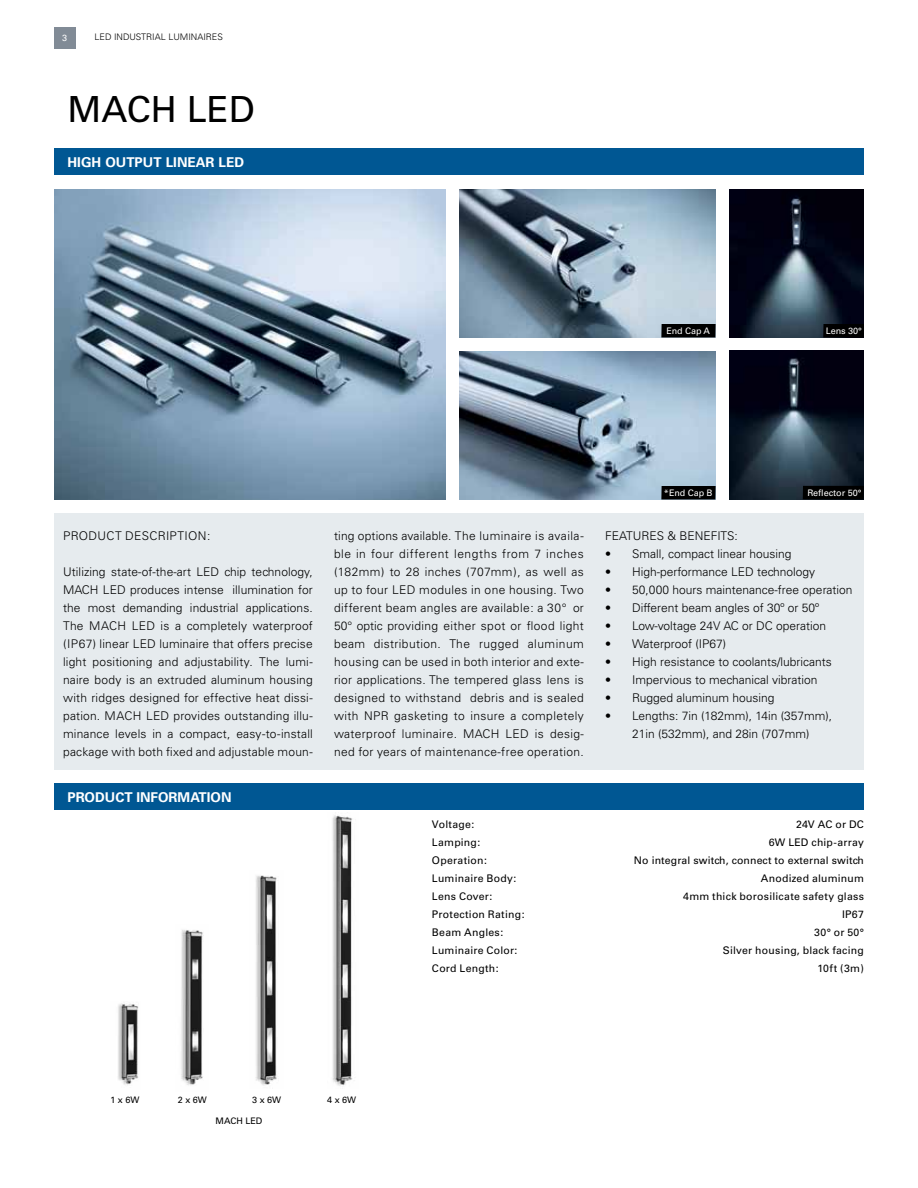
<style>
.page{position:relative;width:918px;height:1188px;background:#fff}
.page>*{position:absolute;margin:0;border:0;box-sizing:border-box;transform-origin:0 0}
.t1{font:36px "Univers";color:#000}
.t2{font:700 13.5px "Univers";color:#fff}
.t3{font:300 12px/18px "Univers";color:#000;text-align:justify}
.t4{font:300 12px "Univers";letter-spacing:.025em;color:#000}
.t5{font:700 12px "Univers";letter-spacing:.04em;color:#fff}
.t6{font:10.5px "Univers";letter-spacing:.02em;color:#000}
.t7{font:9px "Univers LT Std";color:#fff}
.t8{font:300 9px "Univers LT Std";color:#000}
.t9{font:9px "Univers";color:#000}
.t10{font:9px "Univers";color:#fff}
</style>
<div class="page">
<div style="left:54px;top:513px;width:810px;height:257px;background:#e6ebee"></div>
<img style="left:54px;top:189px;width:392px;height:311px">
<div style="left:54px;top:27px;width:22px;height:22px;background:#818b96"></div>
<div style="left:54px;top:148px;width:810px;height:28px;background:#005793"></div>
<img style="left:459px;top:189px;width:257px;height:149px">
<img style="left:729px;top:189px;width:135px;height:149px">
<img style="left:729px;top:351px;width:135px;height:148px">
<img style="left:459px;top:351px;width:257px;height:148px">
<div style="left:661px;top:486px;width:55px;height:13px;background:#000"></div>
<img style="left:118px;top:1003px;width:21px;height:82px">
<img style="left:181px;top:930px;width:23px;height:155px">
<img style="left:255px;top:875px;width:22px;height:211px">
<img style="left:332px;top:815px;width:21px;height:271px">
<div style="left:54px;top:783px;width:810px;height:27px;background:#005793"></div>
<div style="left:661px;top:324px;width:55px;height:13px;background:#000"></div>
<div style="left:823px;top:324px;width:41px;height:14px;background:#000"></div>
<div style="left:803px;top:486px;width:61px;height:13px;background:#000"></div>
<p class="t10" style="left:62px;top:33px;width:7px">3</p>
<p class="t8" style="left:94px;top:32px;width:130px">LED INDUSTRIAL LUMINAIRES</p>
<h1 class="t1" style="left:68px;top:87px;width:189px">MACH LED</h1>
<p class="t2" style="left:68px;top:155px;width:178px">HIGH OUTPUT LINEAR LED</p>
<p class="t7" style="left:666px;top:325px;width:45px">End Cap A</p>
<p class="t7" style="left:826px;top:325px;width:38px">Lens 30°</p>
<p class="t4" style="left:63px;top:529px;width:149px">PRODUCT DESCRIPTION:</p>
<p class="t3" style="left:63px;top:563px;width:251px">Utilizing state-of-the-art LED chip technology, MACH LED produces intense illumination for the most demanding industrial applications.<br>The MACH LED is a completely waterproof (IP67) linear LED luminaire that offers precise light positioning and adjustability. The lumi&shy;naire body is an extruded aluminum housing with ridges designed for effective heat dissi&shy;pation. MACH LED provides outstanding illu&shy;minance levels in a compact, easy-to-install package with both fixed and adjustable moun-</p>
<p class="t2" style="left:68px;top:789px;width:166px">PRODUCT INFORMATION</p>
<p class="t5" style="left:72px;top:790px;width:156px">PRODUCT INFORMATION</p>
<p class="t7" style="left:664px;top:487px;width:50px">*End Cap B</p>
<p class="t7" style="left:808px;top:487px;width:56px">Reflector 50°</p>
<p class="t3" style="left:334px;top:527px;width:251px">ting options available. The luminaire is availa&shy;ble in four different lengths from 7 inches (182mm) to 28 inches (707mm), as well as up to four LED modules in one housing. Two different beam angles are available: a 30° or 50° optic providing either spot or flood light beam distribution. The rugged aluminum housing can be used in both interior and exte&shy;rior applications. The tempered glass lens is designed to withstand debris and is sealed with NPR gasketing to insure a completely waterproof luminaire. MACH LED is desig&shy;ned for years of maintenance-free operation.</p>
<p class="t3" style="left:605px;top:527px;width:134px">FEATURES &amp; BENEFITS:</p>
<p class="t3" style="left:605px;top:545px;width:188px">• Small, compact linear housing</p>
<p class="t3" style="left:605px;top:563px;width:212px">• High-performance LED technology</p>
<p class="t3" style="left:605px;top:581px;width:249px">• 50,000 hours maintenance-free operation</p>
<p class="t3" style="left:605px;top:599px;width:216px">• Different beam angles of 30º or 50º</p>
<p class="t3" style="left:605px;top:617px;width:223px">• Low-voltage 24V AC or DC operation</p>
<p class="t3" style="left:605px;top:635px;width:123px">• Waterproof (IP67)</p>
<p class="t3" style="left:605px;top:653px;width:228px">• High resistance to coolants/lubricants</p>
<p class="t3" style="left:605px;top:671px;width:214px">• Impervious to mechanical vibration</p>
<p class="t3" style="left:605px;top:689px;width:171px">• Rugged aluminum housing</p>
<p class="t3" style="left:605px;top:707px;width:229px;text-align:center">• Lengths: 7in (182mm), 14in (357mm),<br>21in (532mm), and 28in (707mm)</p>
<p class="t6" style="left:432px;top:818px;width:44px">Voltage:</p>
<p class="t6" style="left:796px;top:818px;width:69px">24V AC or DC</p>
<p class="t6" style="left:432px;top:836px;width:50px">Lamping:</p>
<p class="t6" style="left:769px;top:836px;width:97px">6W LED chip-array</p>
<p class="t6" style="left:432px;top:854px;width:57px">Operation:</p>
<p class="t6" style="left:634px;top:854px;width:232px">No integral switch, connect to external switch</p>
<p class="t6" style="left:432px;top:872px;width:86px">Luminaire Body:</p>
<p class="t6" style="left:761px;top:872px;width:105px">Anodized aluminum</p>
<p class="t6" style="left:432px;top:890px;width:62px">Lens Cover:</p>
<p class="t6" style="left:683px;top:890px;width:182px">4mm thick borosilicate safety glass</p>
<p class="t6" style="left:432px;top:908px;width:94px">Protection Rating:</p>
<p class="t6" style="left:842px;top:908px;width:23px">IP67</p>
<p class="t6" style="left:432px;top:926px;width:73px">Beam Angles:</p>
<p class="t6" style="left:814px;top:926px;width:51px">30° or 50°</p>
<p class="t6" style="left:432px;top:944px;width:87px">Luminaire Color:</p>
<p class="t6" style="left:723px;top:944px;width:143px">Silver housing, black facing</p>
<p class="t6" style="left:432px;top:962px;width:68px">Cord Length:</p>
<p class="t6" style="left:818px;top:962px;width:48px">10ft (3m)</p>
<p class="t9" style="left:110px;top:1095px;width:31px">1 x 6W</p>
<p class="t9" style="left:178px;top:1095px;width:31px">2 x 6W</p>
<p class="t9" style="left:252px;top:1095px;width:31px">3 x 6W</p>
<p class="t9" style="left:327px;top:1095px;width:31px">4 x 6W</p>
<p class="t9" style="left:216px;top:1115px;width:48px">MACH LED</p>
</div>
